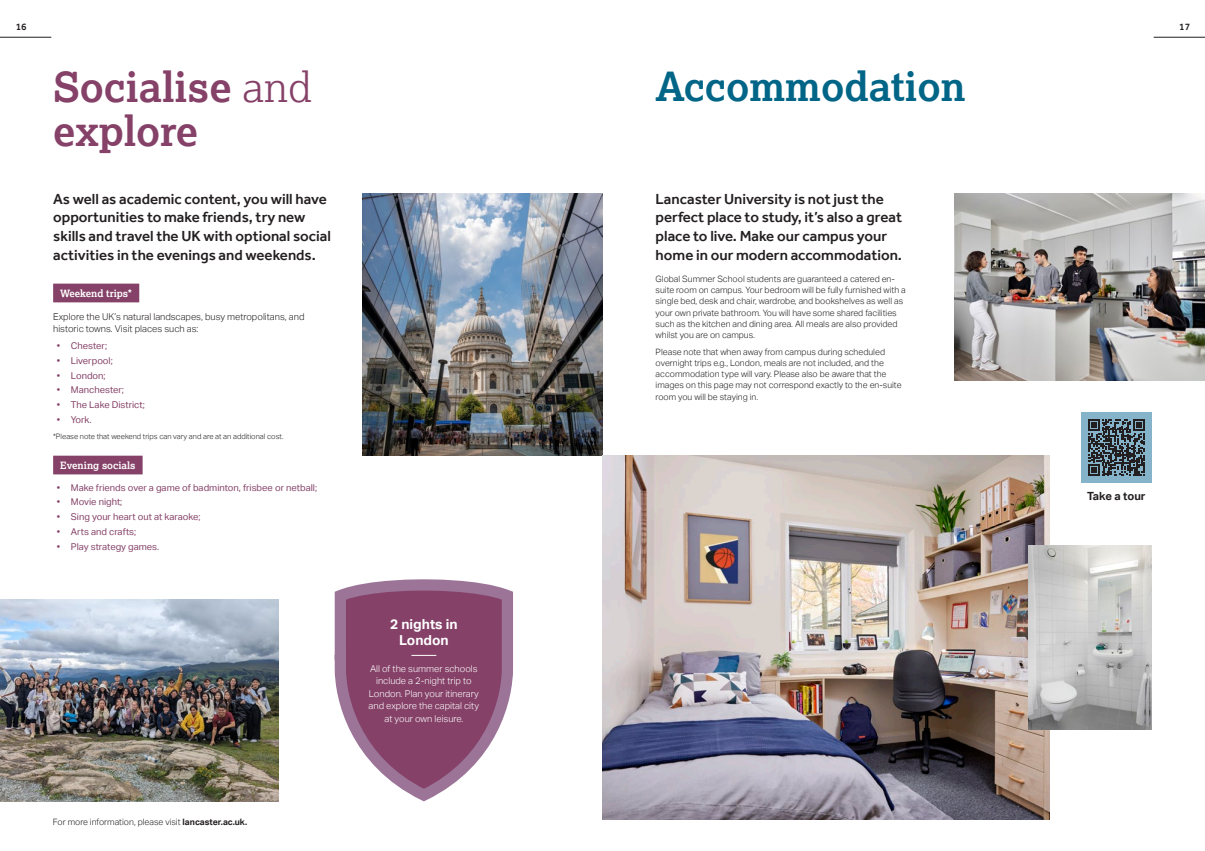
<style>
.page{position:relative;width:1205px;height:851px;background:#fff}
.page>*{position:absolute;margin:0;border:0;box-sizing:border-box;transform-origin:0 0}
.Heading_One_-_Black{font:700 41.25px/43.8px "Lexia";color:#854168}
.Heading_One_-_Black-2{font:700 40px "Lexia";color:#006586}
.Intro_Paragraph_-_Black{font:500 15px/18.8px "Effra";color:#231f20}
.Body_Copy_-_Black{font:700 13.75px/16.2px "Aktiv Grotesk";color:#fff;text-align:center}
.Black_Caption{font:700 11.25px "Aktiv Grotesk";letter-spacing:-.005em;color:#231f20}
.Purple_2_Block_Header{font:700 10px "Lexia";color:#fff}
.t1{font:500 10px "Effra";color:#231f20}
.Black_Caption-2{font:9.38px "Aktiv Grotesk";color:#854168}
.Body_Copy_-_Black-2{font:300 9.38px/12.5px "Aktiv Grotesk";color:#fff;text-align:center}
.Body_Copy_-_Black-3{font:300 9.38px/12.5px "Aktiv Grotesk";color:#231f20}
.Black_Caption-3{font:300 8.75px/11.2px "Aktiv Grotesk";color:#231f20}
.Body_Copy_-_Black-4{font:300 7.5px "Aktiv Grotesk";color:#231f20}
.s1{font-weight:300}
.s2{font-weight:700}
</style>
<div class="page">
<hr style="left:1153px;top:37px;width:52px;height:1px;background:#231f20">
<hr style="left:0;top:37px;width:51px;height:1px;background:#231f20">
<div style="left:53px;top:283px;width:86px;height:19px;background:#854168"></div>
<div style="left:53px;top:455px;width:90px;height:19px;background:#854168"></div>
<img style="left:0;top:599px;width:278px;height:202px">
<img style="left:363px;top:193px;width:239px;height:263px">
<svg style="left:334px;top:579px;width:179px;height:223px"></svg>
<svg style="left:340px;top:584px;width:167px;height:211px;background:#986283"></svg>
<img style="left:602px;top:456px;width:448px;height:363px">
<img style="left:955px;top:193px;width:250px;height:187px">
<img style="left:1028px;top:545px;width:124px;height:184px">
<div style="left:1081px;top:412px;width:71px;height:71px;background:#85b4ca"></div>
<svg style="left:1088px;top:419px;width:57px;height:57px"></svg>
<p class="t1" style="left:16px;top:21px;width:12px">16</p>
<p class="t1" style="left:1179px;top:21px;width:12px">17</p>
<p class="Heading_One_-_Black" style="left:53px;top:64px;width:260px">Socialise <span class="s1">and </span>explore</p>
<p class="Intro_Paragraph_-_Black" style="left:53px;top:189px;width:279px">As well as academic content, you will have opportunities to make friends, try new skills and travel the UK with optional social activities in the evenings and weekends.</p>
<p class="Purple_2_Block_Header" style="left:60px;top:287px;width:73px">Weekend trips*</p>
<p class="Body_Copy_-_Black-3" style="left:53px;top:310px;width:253px">Explore the UK’s natural landscapes, busy metropolitans, and historic towns. Visit places such as:</p>
<p class="Black_Caption-2" style="left:57px;top:340px;width:52px">• Chester;</p>
<p class="Black_Caption-2" style="left:57px;top:355px;width:58px">• Liverpool;</p>
<p class="Black_Caption-2" style="left:57px;top:370px;width:50px">• London;</p>
<p class="Black_Caption-2" style="left:57px;top:384px;width:69px">• Manchester;</p>
<p class="Black_Caption-2" style="left:57px;top:399px;width:90px">• The Lake District;</p>
<p class="Black_Caption-2" style="left:57px;top:414px;width:36px">• York.</p>
<p class="Body_Copy_-_Black-4" style="left:53px;top:432px;width:232px">*Please note that weekend trips can vary and are at an additional cost.</p>
<p class="Purple_2_Block_Header" style="left:60px;top:458px;width:77px">Evening socials</p>
<p class="Black_Caption-2" style="left:57px;top:482px;width:262px">• Make friends over a game of badminton, frisbee or netball;</p>
<p class="Black_Caption-2" style="left:57px;top:496px;width:67px">• Movie night;</p>
<p class="Black_Caption-2" style="left:57px;top:511px;width:145px">• Sing your heart out at karaoke;</p>
<p class="Black_Caption-2" style="left:57px;top:526px;width:81px">• Arts and crafts;</p>
<p class="Black_Caption-2" style="left:57px;top:541px;width:104px">• Play strategy games.</p>
<p class="Black_Caption-3" style="left:53px;top:816px;width:196px">For more information, please visit <span class="s2">lancaster.ac.uk.</span></p>
<p class="Body_Copy_-_Black" style="left:390px;top:615px;width:69px">2 nights in<br>London</p>
<p class="Body_Copy_-_Black-2" style="left:369px;top:662px;width:112px">All of the summer schools include a 2-night trip to<br>London. Plan your itinerary and explore the capital city at your own leisure.</p>
<p class="Heading_One_-_Black-2" style="left:656px;top:61px;width:311px">Accommodation</p>
<p class="Intro_Paragraph_-_Black" style="left:656px;top:189px;width:248px">Lancaster University is not just the perfect place to study, it’s also a great place to live. Make our campus your home in our modern accommodation.</p>
<p class="Black_Caption-3" style="left:656px;top:273px;width:252px">Global Summer School students are guaranteed a catered en&shy;suite room on campus. Your bedroom will be fully furnished with a single bed, desk and chair, wardrobe, and bookshelves as well as your own private bathroom. You will have some shared facilities such as the kitchen and dining area. All meals are also provided whilst you are on campus.</p>
<p class="Black_Caption-3" style="left:656px;top:346px;width:247px">Please note that when away from campus during scheduled overnight trips e.g., London, meals are not included, and the accommodation type will vary. Please also be aware that the images on this page may not correspond exactly to the en-suite room you will be staying in.</p>
<p class="Black_Caption" style="left:1087px;top:489px;width:60px">Take a tour</p>
</div>
